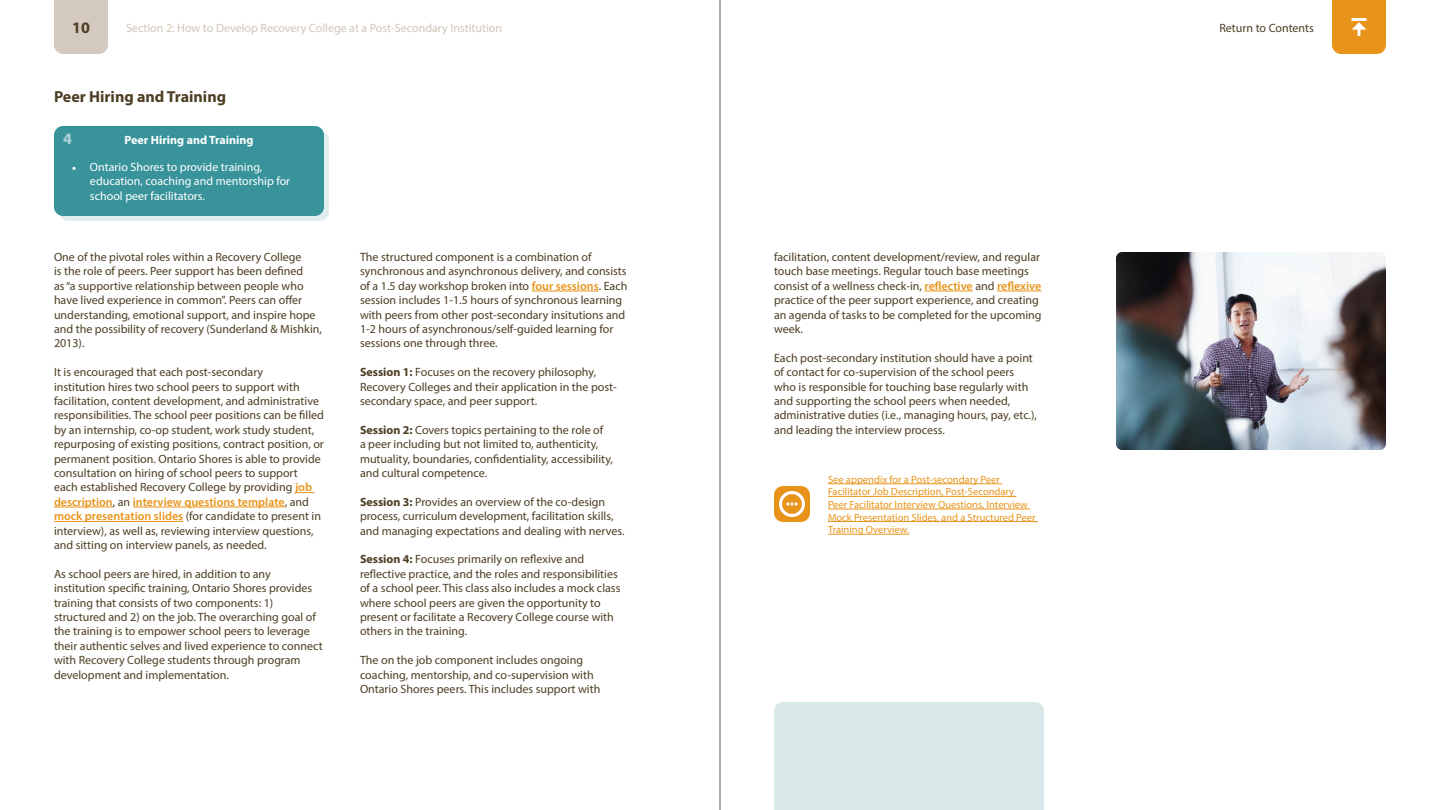
<style>
.page{position:relative;width:1440px;height:810px;background:#fff}
.page>*{position:absolute;margin:0;border:0;box-sizing:border-box;transform-origin:0 0}
.t1{font:700 16px "Myriad Pro";color:#4c3e23}
.t2{font:700 16px "Myriad Pro";color:#b1d1d5}
.t3{font:12px/14.4px "Myriad Pro";color:#4c3e23}
.t4{font:12px/14.4px "Myriad Pro";color:#fff}
.t5{font:12px "Myriad Pro";color:#d0c6b8}
.t6{font:700 12px "Myriad Pro";color:#fff}
.t7{font:10.5px/12.6px "Myriad Pro";color:#e8941a}
.s1{font-family:"Minion Pro"}
.s2{font-weight:600;color:#e8941a}
.s3{font-weight:700}
</style>
<div class="page">
<div style="left:54px;top:0;width:54px;height:54px;background:#d3c9be"></div>
<hr style="left:720px;top:0;width:1px;height:810px;background:#939598">
<div style="left:1332px;top:0;width:54px;height:54px;background:#e8941a"></div>
<div style="left:59px;top:131px;width:270px;height:90px;background:#e1eef0;border-radius:9px"></div>
<div style="left:54px;top:126px;width:270px;height:90px;background:#38939b;border-radius:9px"></div>
<svg style="left:295px;top:492px;width:20px;height:1px"></svg>
<hr style="left:54px;top:507px;width:59px;height:1px;background:#e8941a">
<hr style="left:133px;top:507px;width:152px;height:1px;background:#e8941a">
<hr style="left:54px;top:521px;width:129px;height:1px;background:#e8941a">
<hr style="left:532px;top:291px;width:67px;height:1px;background:#e8941a">
<hr style="left:925px;top:291px;width:48px;height:1px;background:#e8941a">
<hr style="left:997px;top:291px;width:44px;height:1px;background:#e8941a">
<hr style="left:828px;top:484px;width:174px;height:1px;background:#e8941a">
<hr style="left:828px;top:496px;width:188px;height:1px;background:#e8941a">
<hr style="left:828px;top:509px;width:202px;height:1px;background:#e8941a">
<hr style="left:828px;top:521px;width:210px;height:1px;background:#e8941a">
<hr style="left:828px;top:534px;width:81px;height:1px;background:#e8941a">
<div style="left:774px;top:486px;width:36px;height:36px;background:#e8941a;border-radius:9px"></div>
<svg style="left:779px;top:491px;width:26px;height:26px"></svg>
<img style="left:1116px;top:252px;width:270px;height:198px">
<div style="left:774px;top:702px;width:270px;height:108px;background:#d9e8e9"></div>
<h1 class="t1" style="left:72px;top:17px;width:19px">10</h1>
<p class="t5" style="left:126px;top:20px;width:378px">Section 2: How to Develop Recovery College at a Post-Secondary Institution</p>
<p class="t3" style="left:1219px;top:20px;width:96px">Return to Contents</p>
<h1 class="t1" style="left:54px;top:86px;width:174px">Peer Hiring and Training</h1>
<h1 class="t2" style="left:63px;top:128px;width:10px">4</h1>
<p class="t6" style="left:124px;top:132px;width:131px">Peer Hiring and Training</p>
<p class="t4" style="left:90px;top:160px;width:202px;text-indent:-18px"><span class="s1">•</span> Ontario Shores to provide training, education, coaching and mentorship for school peer facilitators.</p>
<p class="t3" style="left:54px;top:250px;width:270px">One of the pivotal roles within a Recovery College<br>is the role of peers. Peer support has been defined<br>as “a supportive relationship between people who have lived experience in common”. Peers can offer understanding, emotional support, and inspire hope and the possibility of recovery (Sunderland &amp; Mishkin, 2013).</p>
<p class="t3" style="left:54px;top:365px;width:271px">It is encouraged that each post-secondary<br>institution hires two school peers to support with facilitation, content development, and administrative responsibilities. The school peer positions can be filled by an internship, co-op student, work study student, repurposing of existing positions, contract position, or permanent position. Ontario Shores is able to provide consultation on hiring of school peers to support each established Recovery College by providing <span class="s2">job description</span>, an <span class="s2">interview questions template</span>, and <span class="s2">mock presentation slides</span> (for candidate to present in interview), as well as, reviewing interview questions, and sitting on interview panels, as needed.</p>
<p class="t3" style="left:54px;top:566px;width:270px">As school peers are hired, in addition to any institution specific training, Ontario Shores provides training that consists of two components: 1) structured and 2) on the job. The overarching goal of the training is to empower school peers to leverage their authentic selves and lived experience to connect with Recovery College students through program development and implementation.</p>
<p class="t3" style="left:360px;top:250px;width:269px">The structured component is a combination of synchronous and asynchronous delivery, and consists of a 1.5 day workshop broken into <span class="s2">four sessions</span>. Each session includes 1-1.5 hours of synchronous learning with peers from other post-secondary insitutions and 1-2 hours of asynchronous/self-guided learning for sessions one through three.</p>
<p class="t3" style="left:360px;top:365px;width:258px"><span class="s3">Session 1:</span> Focuses on the recovery philosophy,<br>Recovery Colleges and their application in the post&shy;secondary space, and peer support.</p>
<p class="t3" style="left:360px;top:422px;width:255px"><span class="s3">Session 2:</span> Covers topics pertaining to the role of<br>a peer including but not limited to, authenticity, mutuality, boundaries, confidentiality, accessibility, and cultural competence.</p>
<p class="t3" style="left:360px;top:494px;width:266px"><span class="s3">Session 3:</span> Provides an overview of the co-design process, curriculum development, facilitation skills, and managing expectations and dealing with nerves.</p>
<p class="t3" style="left:360px;top:552px;width:262px"><span class="s3">Session 4:</span> Focuses primarily on reflexive and reflective practice, and the roles and responsibilities of a school peer. This class also includes a mock class where school peers are given the opportunity to present or facilitate a Recovery College course with others in the training.</p>
<p class="t3" style="left:360px;top:653px;width:242px">The on the job component includes ongoing coaching, mentorship, and co-supervision with<br>Ontario Shores peers. This includes support with</p>
<p class="t3" style="left:774px;top:250px;width:269px">facilitation, content development/review, and regular touch base meetings. Regular touch base meetings consist of a wellness check-in, <span class="s2">reflective</span> and <span class="s2">reflexive </span>practice of the peer support experience, and creating an agenda of tasks to be completed for the upcoming week.</p>
<p class="t3" style="left:774px;top:350px;width:264px">Each post-secondary institution should have a point of contact for co-supervision of the school peers who is responsible for touching base regularly with and supporting the school peers when needed, administrative duties (i.e., managing hours, pay, etc.), and leading the interview process.</p>
<p class="t7" style="left:828px;top:473px;width:209px">See appendix for a Post-secondary Peer Facilitator Job Description, Post-Secondary Peer Facilitator Interview Questions, Interview Mock Presentation Slides, and a Structured Peer Training Overview.</p>
</div>
